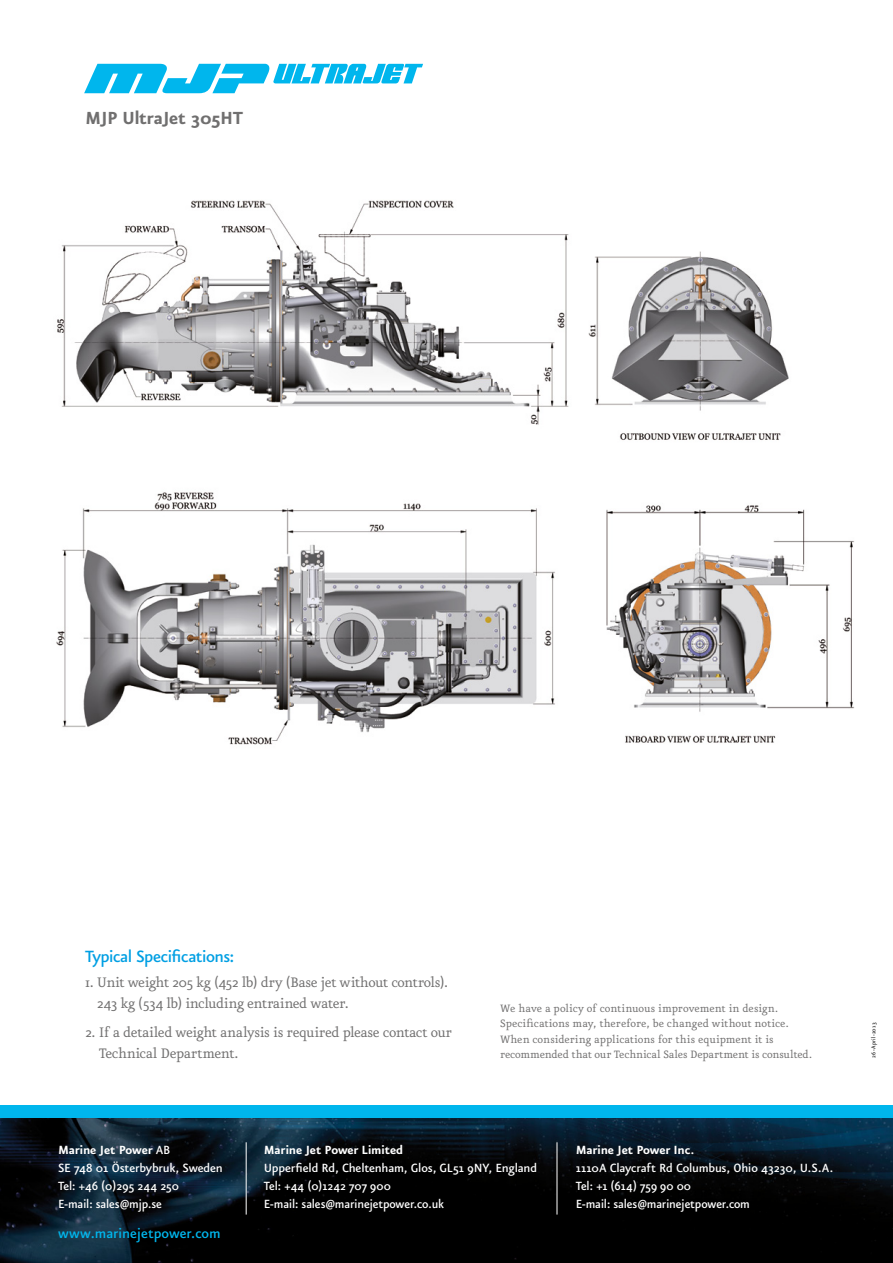
<style>
.page{position:relative;width:893px;height:1263px;background:#fff}
.page>*{position:absolute;margin:0;border:0;box-sizing:border-box;transform-origin:0 0}
.t1{font:700 21px "Eureka Sans";letter-spacing:-.02em;color:#706f6f}
.t2{font:500 19.5px "Eureka Sans";letter-spacing:-.035em;color:#009fe3}
.t3{font:16.5px/21px "Eureka";letter-spacing:-.025em;color:#706f6f}
.t4{font:500 16.5px "Eureka Sans";color:#00b6ed}
.t5{font:500 14.25px/18px "Eureka Sans";letter-spacing:-.01em;color:#fff}
.t6{font:700 14.25px "Eureka Sans";letter-spacing:-.015em;color:#fff}
.t7{font:12.75px/15.3px "Eureka";letter-spacing:-.005em;color:#706f6f}
.t8{font:6.75px "Eureka Sans";letter-spacing:.03em;color:#000}
.s1{font-weight:700}
</style>
<div class="page">
<img style="left:57px;top:200px;width:512px;height:225px">
<img style="left:56px;top:492px;width:499px;height:253px">
<img style="left:606px;top:505px;width:249px;height:238px">
<img style="left:588px;top:251px;width:201px;height:190px">
<svg style="left:84px;top:64px;width:339px;height:29px"></svg>
<img style="left:0;top:1118px;width:893px;height:145px">
<div style="left:0;top:1105px;width:893px;height:13px;background:#00b6ed"></div>
<hr style="left:246px;top:1142px;width:1px;height:72px;background:#fff">
<hr style="left:557px;top:1142px;width:1px;height:72px;background:#fff">
<h1 class="t1" style="left:85px;top:108px;width:159px">MJP UltraJet 305HT</h1>
<h2 class="t2" style="left:85px;top:946px;width:151px">Typical Specifications:</h2>
<p class="t3" style="left:97px;top:972px;width:353px;text-indent:-12px">1. Unit weight 205 kg (452 lb) dry (Base jet without controls).<br>243 kg (534 lb) including entrained water.</p>
<p class="t3" style="left:99px;top:1023px;width:355px;text-indent:-14px">2. If a detailed weight analysis is required please contact our<br>Technical Department.</p>
<p class="t7" style="left:500px;top:1001px;width:313px">We have a policy of continuous improvement in design.<br>Specifications may, therefore, be changed without notice.<br>When considering applications for this equipment it is recommended that our Technical Sales Department is consulted.</p>
<p class="t5" style="left:58px;top:1142px;width:166px"><span class="s1">Marine Jet Power</span> AB<br>SE 748 01 Österbybruk, Sweden<br>Tel: +46 (0)295 244 250<br>E-mail: sales@mjp.se</p>
<p class="t4" style="left:58px;top:1226px;width:164px">www.marinejetpower.com</p>
<p class="t6" style="left:264px;top:1143px;width:141px">Marine Jet Power Limited</p>
<p class="t5" style="left:264px;top:1160px;width:275px">Upperfield Rd, Cheltenham, Glos, GL51 9NY, England<br>Tel: +44 (0)1242 707 900<br>E-mail: sales@marinejetpower.co.uk</p>
<p class="t6" style="left:576px;top:1143px;width:120px">Marine Jet Power Inc.</p>
<p class="t5" style="left:576px;top:1160px;width:259px">1110A Claycraft Rd Columbus, Ohio 43230, U.S.A.<br>Tel: +1 (614) 759 90 00<br>E-mail: sales@marinejetpower.com</p>
<p class="t8" style="left:870px;top:1058px;width:36px;rotate:-90deg">26-April-2013</p>
</div>
